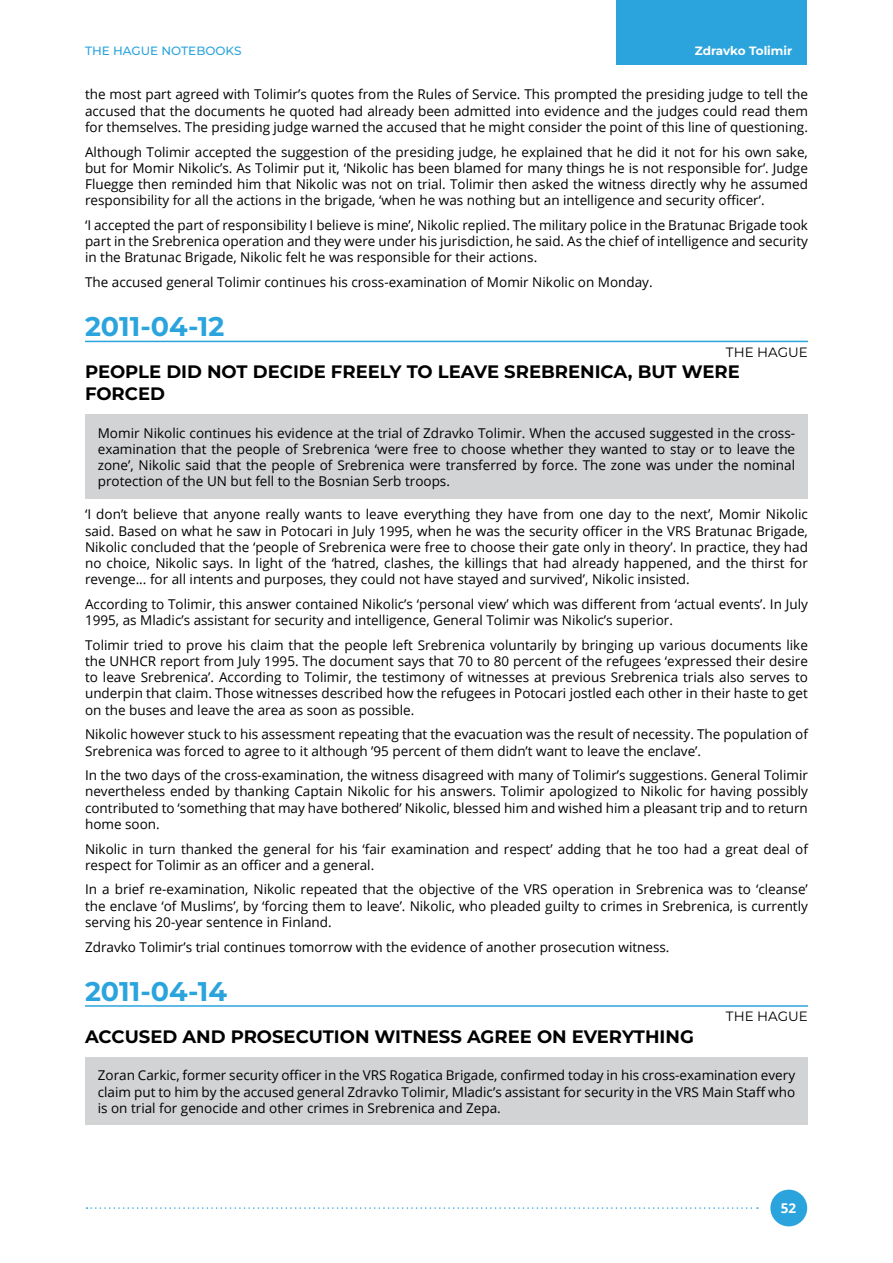
<style>
.page{position:relative;width:893px;height:1263px;background:#fff}
.page>*{position:absolute;margin:0;border:0;box-sizing:border-box;transform-origin:0 0}
.t1{font:700 27px "Montserrat";color:#2ba4dd}
.t2{font:700 18px/21.6px "Montserrat";color:#000}
.t3{font:13.5px/16.2px "Open Sans";color:#000;text-align:justify}
.t4{font:13.5px "Montserrat";color:#000}
.t5{font:700 13.5px "Open Sans";color:#fff}
.t6{font:500 12px "Montserrat";color:#2ba4dd}
.t7{font:700 12px "Montserrat";color:#fff}
</style>
<div class="page">
<div style="left:617px;top:0;width:190px;height:65px;background:#2ba4dd"></div>
<div style="left:770px;top:1189px;width:37px;height:37px;background:#2ba4dd;border-radius:50%"></div>
<svg style="left:87px;top:1207px;width:671px;height:2px"></svg>
<hr style="left:85px;top:341px;width:723px;height:1px;background:#2ba4dd">
<div style="left:85px;top:415px;width:723px;height:84px;background:#d1d3d4"></div>
<hr style="left:85px;top:1005px;width:723px;height:2px;background:#2ba4dd">
<div style="left:85px;top:1057px;width:723px;height:68px;background:#d1d3d4"></div>
<p class="t6" style="left:85px;top:43px;width:158px">THE HAGUE NOTEBOOKS</p>
<p class="t7" style="left:695px;top:43px;width:99px">Zdravko Tolimir</p>
<p class="t3" style="left:85px;top:86px;width:724px">the most part agreed with Tolimir’s quotes from the Rules of Service. This prompted the presiding judge to tell the accused that the documents he quoted had already been admitted into evidence and the judges could read them for themselves. The presiding judge warned the accused that he might consider the point of this line of questioning.</p>
<p class="t3" style="left:85px;top:143px;width:724px">Although Tolimir accepted the suggestion of the presiding judge, he explained that he did it not for his own sake, but for Momir Nikolic’s. As Tolimir put it, ‘Nikolic has been blamed for many things he is not responsible for’. Judge Fluegge then reminded him that Nikolic was not on trial. Tolimir then asked the witness directly why he assumed responsibility for all the actions in the brigade, ‘when he was nothing but an intelligence and security officer’.</p>
<p class="t3" style="left:85px;top:217px;width:724px">‘I accepted the part of responsibility I believe is mine’, Nikolic replied. The military police in the Bratunac Brigade took part in the Srebrenica operation and they were under his jurisdiction, he said. As the chief of intelligence and security in the Bratunac Brigade, Nikolic felt he was responsible for their actions.</p>
<p class="t3" style="left:85px;top:274px;width:569px">The accused general Tolimir continues his cross-examination of Momir Nikolic on Monday.</p>
<h1 class="t1" style="left:85px;top:309px;width:141px">2011-04-12</h1>
<p class="t4" style="left:726px;top:343px;width:83px">THE HAGUE</p>
<h2 class="t2" style="left:85px;top:361px;width:656px">PEOPLE DID NOT DECIDE FREELY TO LEAVE SREBRENICA, BUT WERE<br>FORCED</h2>
<p class="t3" style="left:98px;top:424px;width:699px">Momir Nikolic continues his evidence at the trial of Zdravko Tolimir. When the accused suggested in the cross&shy;examination that the people of Srebrenica ‘were free to choose whether they wanted to stay or to leave the zone’, Nikolic said that the people of Srebrenica were transferred by force. The zone was under the nominal protection of the UN but fell to the Bosnian Serb troops.</p>
<p class="t3" style="left:85px;top:506px;width:724px">‘I don’t believe that anyone really wants to leave everything they have from one day to the next’, Momir Nikolic said. Based on what he saw in Potocari in July 1995, when he was the security officer in the VRS Bratunac Brigade, Nikolic concluded that the ‘people of Srebrenica were free to choose their gate only in theory’. In practice, they had no choice, Nikolic says. In light of the ‘hatred, clashes, the killings that had already happened, and the thirst for revenge... for all intents and purposes, they could not have stayed and survived’, Nikolic insisted.</p>
<p class="t3" style="left:85px;top:595px;width:724px">According to Tolimir, this answer contained Nikolic’s ‘personal view’ which was different from ‘actual events’. In July<br>1995, as Mladic’s assistant for security and intelligence, General Tolimir was Nikolic’s superior.</p>
<p class="t3" style="left:85px;top:636px;width:724px">Tolimir tried to prove his claim that the people left Srebrenica voluntarily by bringing up various documents like the UNHCR report from July 1995. The document says that 70 to 80 percent of the refugees ‘expressed their desire to leave Srebrenica’. According to Tolimir, the testimony of witnesses at previous Srebrenica trials also serves to underpin that claim. Those witnesses described how the refugees in Potocari jostled each other in their haste to get on the buses and leave the area as soon as possible.</p>
<p class="t3" style="left:85px;top:726px;width:724px">Nikolic however stuck to his assessment repeating that the evacuation was the result of necessity. The population of<br>Srebrenica was forced to agree to it although ’95 percent of them didn’t want to leave the enclave’.</p>
<p class="t3" style="left:85px;top:767px;width:724px">In the two days of the cross-examination, the witness disagreed with many of Tolimir’s suggestions. General Tolimir nevertheless ended by thanking Captain Nikolic for his answers. Tolimir apologized to Nikolic for having possibly contributed to ‘something that may have bothered’ Nikolic, blessed him and wished him a pleasant trip and to return home soon.</p>
<p class="t3" style="left:85px;top:840px;width:724px">Nikolic in turn thanked the general for his ‘fair examination and respect’ adding that he too had a great deal of respect for Tolimir as an officer and a general.</p>
<p class="t3" style="left:85px;top:881px;width:724px">In a brief re-examination, Nikolic repeated that the objective of the VRS operation in Srebrenica was to ‘cleanse’ the enclave ‘of Muslims’, by ‘forcing them to leave’. Nikolic, who pleaded guilty to crimes in Srebrenica, is currently serving his 20-year sentence in Finland.</p>
<p class="t3" style="left:85px;top:938px;width:586px">Zdravko Tolimir’s trial continues tomorrow with the evidence of another prosecution witness.</p>
<h1 class="t1" style="left:85px;top:973px;width:144px">2011-04-14</h1>
<p class="t4" style="left:726px;top:1008px;width:83px">THE HAGUE</p>
<h2 class="t2" style="left:85px;top:1025px;width:610px">ACCUSED AND PROSECUTION WITNESS AGREE ON EVERYTHING</h2>
<p class="t3" style="left:98px;top:1067px;width:699px">Zoran Carkic, former security officer in the VRS Rogatica Brigade, confirmed today in his cross-examination every claim put to him by the accused general Zdravko Tolimir, Mladic’s assistant for security in the VRS Main Staff who is on trial for genocide and other crimes in Srebrenica and Zepa.</p>
<p class="t5" style="left:781px;top:1199px;width:17px">52</p>
</div>
